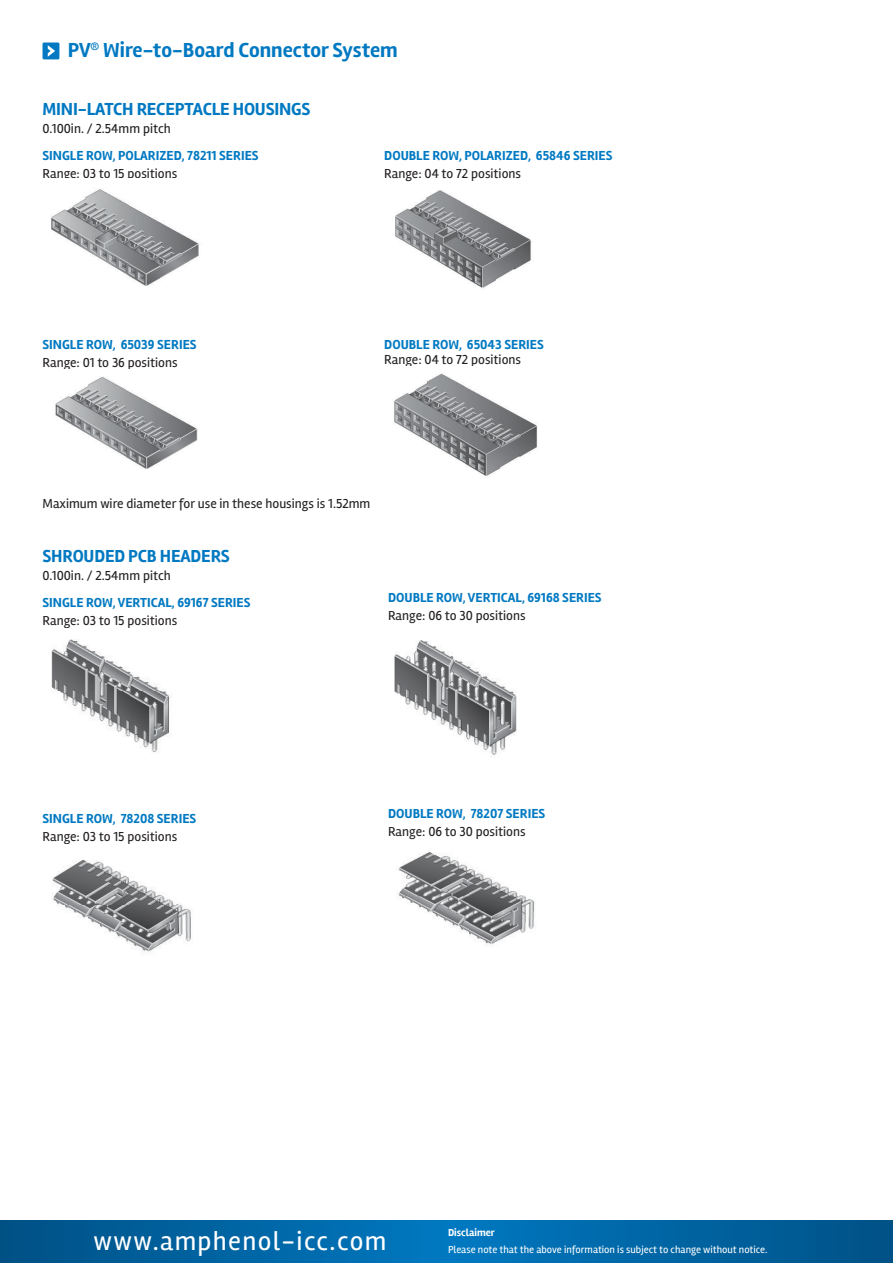
<style>
.page{position:relative;width:893px;height:1263px;background:#fff}
.page>*{position:absolute;margin:0;border:0;box-sizing:border-box;transform-origin:0 0}
.t1{font:27px "Rambla";letter-spacing:.05em;color:#fff}
.t2{font:700 21px "Rambla";color:#0079c2}
.t3{font:700 18px "Rambla";letter-spacing:-.01em;color:#0079c2}
.t4{font:13.5px "Rambla";color:#231f20}
.t5{font:700 13.5px "Rambla";color:#0079c2}
.t6{font:10.5px "Rambla";color:#fff}
.t7{font:700 10.5px "Rambla";color:#fff}
</style>
<div class="page">
<div style="left:43px;top:43px;width:16px;height:16px;background:#0079c2"></div>
<svg style="left:48px;top:45px;width:7px;height:12px"></svg>
<svg style="left:0;top:1220px;width:893px;height:25px;background:#0064a2"></svg>
<svg style="left:0;top:1245px;width:893px;height:18px;background:#0064a2"></svg>
<img style="left:51px;top:189px;width:148px;height:97px">
<img style="left:55px;top:376px;width:143px;height:93px">
<img style="left:51px;top:639px;width:119px;height:113px">
<img style="left:52px;top:859px;width:139px;height:95px">
<img style="left:395px;top:190px;width:136px;height:98px">
<img style="left:394px;top:373px;width:143px;height:103px">
<img style="left:394px;top:640px;width:123px;height:115px">
<img style="left:398px;top:851px;width:137px;height:93px">
<p class="t2" style="left:68px;top:37px;width:331px">PV<sup>®</sup> Wire-to-Board Connector System</p>
<p class="t3" style="left:43px;top:98px;width:270px">MINI-LATCH RECEPTACLE HOUSINGS</p>
<p class="t4" style="left:43px;top:120px;width:130px">0.100in. / 2.54mm pitch</p>
<p class="t5" style="left:43px;top:147px;width:218px">SINGLE ROW, POLARIZED, 78211 SERIES</p>
<p class="t4" style="left:43px;top:165px;width:136px">Range: 03 to 15 positions</p>
<p class="t5" style="left:384px;top:147px;width:230px">DOUBLE ROW, POLARIZED, 65846 SERIES</p>
<p class="t4" style="left:384px;top:165px;width:138px">Range: 04 to 72 positions</p>
<p class="t5" style="left:43px;top:336px;width:156px">SINGLE ROW, 65039 SERIES</p>
<p class="t4" style="left:43px;top:354px;width:137px">Range: 01 to 36 positions</p>
<p class="t5" style="left:384px;top:336px;width:161px">DOUBLE ROW, 65043 SERIES</p>
<p class="t4" style="left:384px;top:351px;width:138px">Range: 04 to 72 positions</p>
<p class="t4" style="left:43px;top:495px;width:329px">Maximum wire diameter for use in these housings is 1.52mm</p>
<p class="t3" style="left:43px;top:546px;width:189px">SHROUDED PCB HEADERS</p>
<p class="t4" style="left:43px;top:568px;width:130px">0.100in. / 2.54mm pitch</p>
<p class="t5" style="left:43px;top:595px;width:209px">SINGLE ROW, VERTICAL, 69167 SERIES</p>
<p class="t4" style="left:43px;top:613px;width:136px">Range: 03 to 15 positions</p>
<p class="t5" style="left:388px;top:589px;width:215px">DOUBLE ROW, VERTICAL, 69168 SERIES</p>
<p class="t4" style="left:388px;top:607px;width:139px">Range: 06 to 30 positions</p>
<p class="t5" style="left:43px;top:811px;width:155px">SINGLE ROW, 78208 SERIES</p>
<p class="t4" style="left:43px;top:829px;width:136px">Range: 03 to 15 positions</p>
<p class="t5" style="left:388px;top:805px;width:159px">DOUBLE ROW, 78207 SERIES</p>
<p class="t4" style="left:388px;top:823px;width:139px">Range: 06 to 30 positions</p>
<h1 class="t1" style="left:94px;top:1224px;width:294px">www.amphenol-icc.com</h1>
<p class="t7" style="left:448px;top:1227px;width:48px">Disclaimer</p>
<p class="t6" style="left:448px;top:1243px;width:321px">Please note that the above information is subject to change without notice.</p>
</div>
